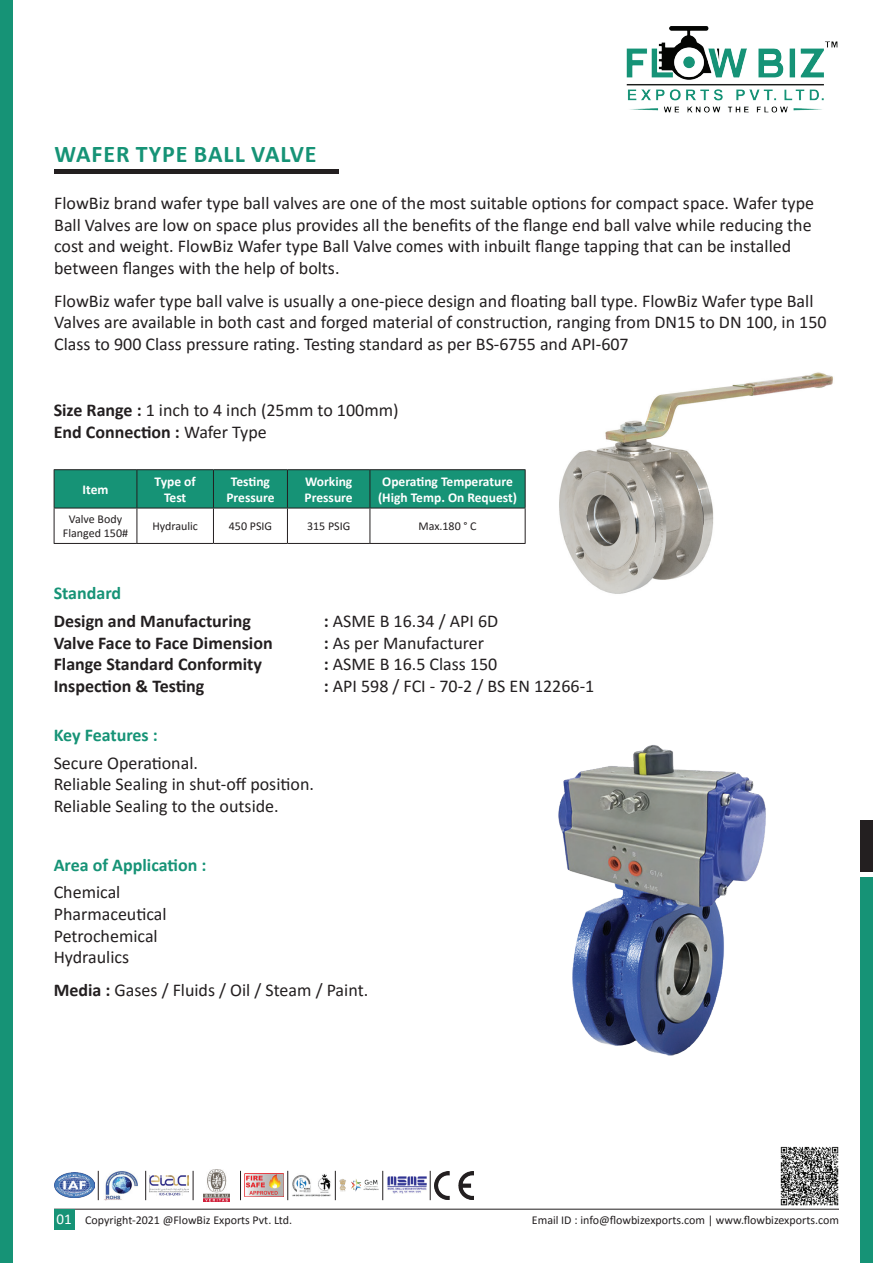
<style>
.page{position:relative;width:893px;height:1263px;background:#fff}
.page>*{position:absolute;margin:0;border:0;box-sizing:border-box;transform-origin:0 0}
.t1{font:700 24px "Calibri";letter-spacing:.04em;color:#169376}
.t2{font:18px/21.6px "Calibri";color:#231f20}
.t3{font:700 18px "Calibri";color:#231f20}
.t4{font:700 18px "Calibri";color:#169376}
.t5{font:700 13.5px/16.2px "Calibri";color:#fff;text-align:center}
.t6{font:12px/14.4px "Calibri";color:#231f20;text-align:center}
.s1{font-weight:700}
.s2{font-size:15px;color:#fff}
</style>
<div class="page">
<img style="left:780px;top:1146px;width:59px;height:59px">
<div style="left:54px;top:169px;width:284px;height:5px;background:#231f20"></div>
<div style="left:55px;top:470px;width:470px;height:38px;background:#169376"></div>
<hr style="left:54px;top:508px;width:1px;height:35px;background:#231f20">
<hr style="left:137px;top:508px;width:1px;height:35px;background:#231f20">
<hr style="left:213px;top:508px;width:1px;height:35px;background:#231f20">
<hr style="left:287px;top:508px;width:1px;height:35px;background:#231f20">
<hr style="left:370px;top:508px;width:1px;height:35px;background:#231f20">
<hr style="left:525px;top:508px;width:1px;height:35px;background:#231f20">
<hr style="left:54px;top:543px;width:83px;height:1px;background:#231f20">
<hr style="left:137px;top:543px;width:76px;height:1px;background:#231f20">
<hr style="left:213px;top:543px;width:74px;height:1px;background:#231f20">
<hr style="left:287px;top:543px;width:83px;height:1px;background:#231f20">
<hr style="left:370px;top:543px;width:155px;height:1px;background:#231f20">
<hr style="left:54px;top:470px;width:1px;height:38px;background:#231f20">
<hr style="left:54px;top:469px;width:83px;height:1px;background:#231f20">
<hr style="left:137px;top:469px;width:76px;height:1px;background:#231f20">
<hr style="left:213px;top:469px;width:74px;height:1px;background:#231f20">
<hr style="left:287px;top:469px;width:83px;height:1px;background:#231f20">
<hr style="left:370px;top:469px;width:155px;height:1px;background:#231f20">
<hr style="left:137px;top:470px;width:1px;height:38px;background:#231f20">
<hr style="left:213px;top:470px;width:1px;height:38px;background:#231f20">
<hr style="left:287px;top:470px;width:1px;height:38px;background:#231f20">
<hr style="left:370px;top:470px;width:1px;height:38px;background:#231f20">
<hr style="left:525px;top:470px;width:1px;height:38px;background:#231f20">
<hr style="left:54px;top:508px;width:83px;height:1px;background:#231f20">
<hr style="left:137px;top:508px;width:76px;height:1px;background:#231f20">
<hr style="left:213px;top:508px;width:74px;height:1px;background:#231f20">
<hr style="left:287px;top:508px;width:83px;height:1px;background:#231f20">
<hr style="left:370px;top:508px;width:155px;height:1px;background:#231f20">
<hr style="left:54px;top:1209px;width:785px;height:1px;background:#231f20">
<div style="left:0;top:0;width:12px;height:1263px;background:#169376"></div>
<div style="left:860px;top:877px;width:13px;height:386px;background:#169376"></div>
<div style="left:860px;top:821px;width:13px;height:51px;background:#231f20"></div>
<div style="left:54px;top:1209px;width:20px;height:20px;background:#169376"></div>
<img style="left:626px;top:26px;width:212px;height:87px">
<img style="left:204px;top:1169px;width:26px;height:32px">
<img style="left:434px;top:1171px;width:39px;height:28px">
<img style="left:150px;top:1175px;width:38px;height:20px">
<img style="left:245px;top:1173px;width:39px;height:24px">
<img style="left:54px;top:1172px;width:40px;height:26px">
<svg style="left:98px;top:1171px;width:1px;height:29px"></svg>
<svg style="left:335px;top:1171px;width:1px;height:29px"></svg>
<svg style="left:145px;top:1171px;width:1px;height:29px"></svg>
<svg style="left:382px;top:1171px;width:1px;height:29px"></svg>
<svg style="left:193px;top:1171px;width:1px;height:29px"></svg>
<svg style="left:430px;top:1171px;width:1px;height:29px"></svg>
<svg style="left:240px;top:1171px;width:1px;height:29px"></svg>
<svg style="left:287px;top:1171px;width:1px;height:29px"></svg>
<img style="left:104px;top:1171px;width:34px;height:29px">
<img style="left:292px;top:1174px;width:39px;height:23px">
<img style="left:339px;top:1179px;width:40px;height:12px">
<img style="left:387px;top:1177px;width:39px;height:16px">
<img style="left:559px;top:372px;width:274px;height:222px">
<img style="left:558px;top:745px;width:208px;height:311px">
<h1 class="t1" style="left:54px;top:137px;width:264px">Wafer Type Ball Valve</h1>
<p class="t2" style="left:54px;top:192px;width:761px">FlowBiz brand wafer type ball valves are one of the most suitable options for compact space. Wafer type Ball Valves are low on space plus provides all the benefits of the flange end ball valve while reducing the cost and weight. FlowBiz Wafer type Ball Valve comes with inbuilt flange tapping that can be installed between flanges with the help of bolts.</p>
<p class="t2" style="left:54px;top:289px;width:774px">FlowBiz wafer type ball valve is usually a one-piece design and floating ball type. FlowBiz Wafer type Ball<br>Valves are available in both cast and forged material of construction, ranging from DN15 to DN 100, in 150<br>Class to 900 Class pressure rating. Testing standard as per BS-6755 and API-607</p>
<p class="t2" style="left:54px;top:399px;width:346px"><span class="s1">Size Range :</span> 1 inch to 4 inch (25mm to 100mm)<br><span class="s1">End Connection :</span> Wafer Type</p>
<p class="t5" style="left:83px;top:481px;width:27px">Item</p>
<p class="t5" style="left:155px;top:473px;width:43px">Type of<br>Test</p>
<p class="t5" style="left:226px;top:473px;width:50px">Testing<br>Pressure</p>
<p class="t5" style="left:305px;top:473px;width:50px;text-align:left">Working<br>Pressure</p>
<p class="t5" style="left:378px;top:473px;width:140px">Operating Temperature (High Temp. On Request)</p>
<p class="t6" style="left:63px;top:511px;width:67px">Valve Body<br>Flanged 150#</p>
<p class="t6" style="left:152px;top:519px;width:47px">Hydraulic</p>
<p class="t6" style="left:229px;top:519px;width:45px">450 PSIG</p>
<p class="t6" style="left:307px;top:519px;width:45px">315 PSIG</p>
<p class="t6" style="left:418px;top:519px;width:60px">Max.180 ° C</p>
<p class="t4" style="left:54px;top:581px;width:69px">Standard</p>
<p class="t3" style="left:54px;top:608px;width:199px">Design and Manufacturing</p>
<p class="t2" style="left:324px;top:610px;width:176px"><span class="s1">:</span> ASME B 16.34 / API 6D</p>
<p class="t3" style="left:54px;top:630px;width:220px">Valve Face to Face Dimension</p>
<p class="t2" style="left:324px;top:631px;width:162px"><span class="s1">:</span> As per Manufacturer</p>
<p class="t3" style="left:54px;top:652px;width:210px">Flange Standard Conformity</p>
<p class="t2" style="left:324px;top:653px;width:175px"><span class="s1">:</span> ASME B 16.5 Class 150</p>
<p class="t3" style="left:54px;top:673px;width:152px">Inspection &amp; Testing</p>
<p class="t2" style="left:324px;top:675px;width:272px"><span class="s1">:</span> API 598 / FCI - 70-2 / BS EN 12266-1</p>
<p class="t4" style="left:54px;top:723px;width:106px">Key Features :</p>
<p class="t2" style="left:54px;top:752px;width:262px">Secure Operational.<br>Reliable Sealing in shut-off position.<br>Reliable Sealing to the outside.</p>
<p class="t4" style="left:54px;top:852px;width:154px">Area of Application :</p>
<p class="t2" style="left:54px;top:881px;width:114px">Chemical<br>Pharmaceutical<br>Petrochemical<br>Hydraulics</p>
<p class="t2" style="left:54px;top:979px;width:316px"><span class="s1">Media :</span> Gases / Fluids / Oil / Steam / Paint.</p>
<p class="t6" style="left:56px;top:1212px;width:237px"><span class="s2">01</span> Copyright-2021 @FlowBiz Exports Pvt. Ltd.</p>
<p class="t6" style="left:532px;top:1212px;width:309px">Email ID : info@flowbizexports.com | www.flowbizexports.com</p>
</div>
